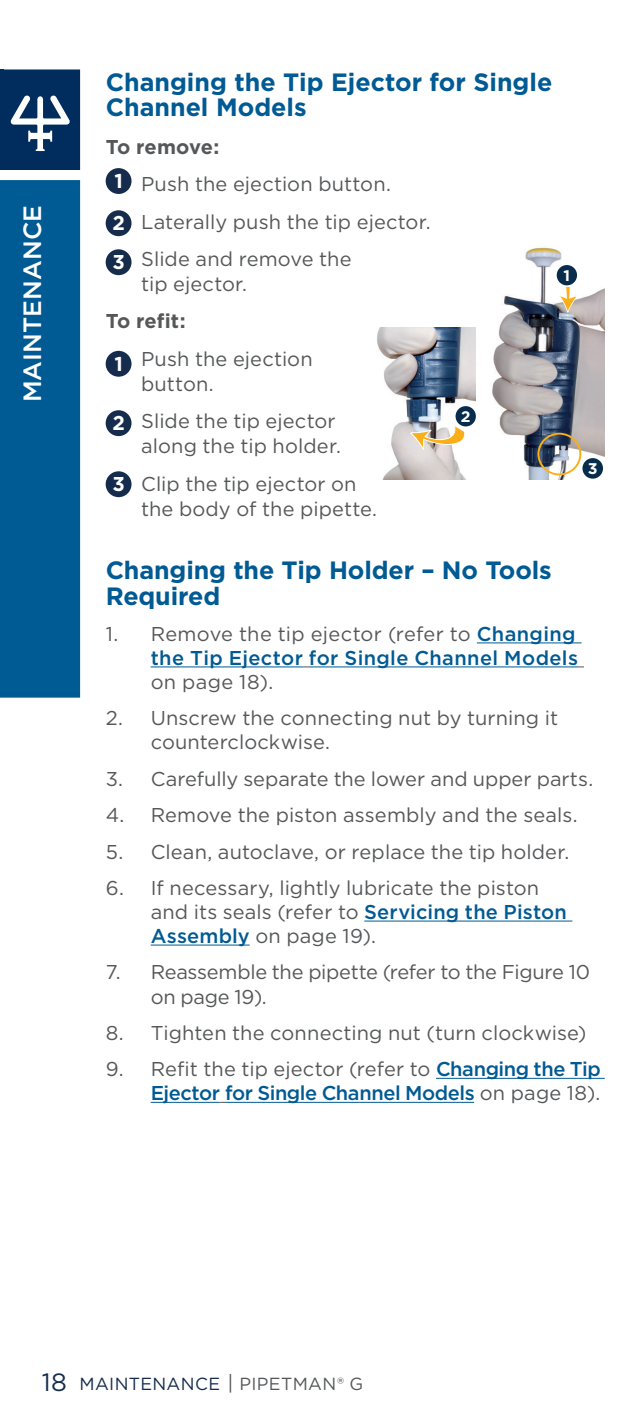
<style>
.page{position:relative;width:638px;height:1418px;background:#fff}
.page>*{position:absolute;margin:0;border:0;box-sizing:border-box;transform-origin:0 0}
.Sous-titre__bleu{font:700 25px/25px "Gotham";color:#005a93}
.Blue_Tab_Left{font:500 25px "Gotham";letter-spacing:.005em;color:#fff}
.Page_Number_Left{font:25px "Gotham";color:#152c4c}
.Sous-titre__bleu-2{font:20px/25px "Gotham";letter-spacing:.005em;color:#555759}
.t1{font:500 20px/24px "Gotham";letter-spacing:.015em;color:#005a93;text-align:justify}
.t2{font:500 20px/24px "Gotham";letter-spacing:-.02em;color:#005a93;text-align:right}
.Sous-titre__bleu-3{font:20px/24px "Gotham";letter-spacing:-.015em;color:#555759}
.Sous-titre__bleu-4{font:700 20px "Gotham";letter-spacing:.005em;color:#555759}
.t3{font:700 20px "Gotham";color:#fff}
.Footer_Left{font:17.5px "Gotham";letter-spacing:.02em;color:#152c4c}
.t4{font:700 15.5px "Gotham";color:#fff}
.t5{font:700 15.25px "Gotham";color:#fff}
.s1{font-weight:400;color:#555759}
.s2{font-weight:500;color:#005a93}
.s3{font-size:20px;color:#555759}
.s4{color:#555759}
</style>
<div class="page">
<svg style="left:0;top:69px;width:80px;height:101px;background:#234974"></svg>
<div style="left:0;top:180px;width:80px;height:517px;background:#005a93"></div>
<img style="left:377px;top:328px;width:98px;height:151px">
<svg style="left:406px;top:409px;width:62px;height:45px"></svg>
<img style="left:492px;top:247px;width:113px;height:232px">
<svg style="left:537px;top:433px;width:44px;height:42px"></svg>
<svg style="left:558px;top:288px;width:20px;height:25px"></svg>
<div style="left:557px;top:265px;width:20px;height:20px;background:#072c4c;border-radius:50%"></div>
<div style="left:455px;top:406px;width:21px;height:20px;background:#072c4c;border-radius:50%"></div>
<div style="left:582px;top:458px;width:21px;height:20px;background:#072c4c;border-radius:50%"></div>
<div style="left:106px;top:168px;width:25px;height:26px;background:#152c4c;border-radius:50%"></div>
<div style="left:106px;top:210px;width:25px;height:26px;background:#152c4c;border-radius:50%"></div>
<div style="left:106px;top:249px;width:25px;height:26px;background:#152c4c;border-radius:50%"></div>
<div style="left:106px;top:351px;width:25px;height:26px;background:#152c4c;border-radius:50%"></div>
<div style="left:106px;top:410px;width:25px;height:26px;background:#152c4c;border-radius:50%"></div>
<div style="left:106px;top:471px;width:25px;height:26px;background:#152c4c;border-radius:50%"></div>
<hr style="left:477px;top:642px;width:104px;height:1px;background:#005a93">
<hr style="left:151px;top:666px;width:152px;height:1px;background:#005a93">
<hr style="left:309px;top:666px;width:269px;height:1px;background:#005a93">
<hr style="left:364px;top:920px;width:208px;height:1px;background:#005a93">
<hr style="left:151px;top:944px;width:99px;height:1px;background:#005a93">
<hr style="left:436px;top:1077px;width:169px;height:1px;background:#005a93">
<hr style="left:151px;top:1101px;width:68px;height:1px;background:#005a93">
<hr style="left:225px;top:1101px;width:249px;height:1px;background:#005a93">
<p class="Blue_Tab_Left" style="left:16px;top:402px;width:199px;rotate:-90deg">MAINTENANCE</p>
<p class="Sous-titre__bleu" style="left:106px;top:70px;width:448px">Changing the Tip Ejector for Single<br>Channel Models</p>
<p class="Sous-titre__bleu-4" style="left:106px;top:133px;width:115px">To remove:</p>
<p class="Sous-titre__bleu-2" style="left:141px;top:171px;width:251px">Push the ejection button.</p>
<p class="Sous-titre__bleu-2" style="left:141px;top:208px;width:291px">Laterally push the tip ejector.</p>
<p class="Sous-titre__bleu-2" style="left:141px;top:246px;width:212px">Slide and remove the tip ejector.</p>
<p class="Sous-titre__bleu-4" style="left:106px;top:308px;width:81px">To refit:</p>
<p class="Sous-titre__bleu-2" style="left:141px;top:346px;width:173px">Push the ejection button.</p>
<p class="Sous-titre__bleu-2" style="left:141px;top:408px;width:201px">Slide the tip ejector along the tip holder.</p>
<p class="Sous-titre__bleu-2" style="left:141px;top:470px;width:237px">Clip the tip ejector on the body of the pipette.</p>
<p class="t3" style="left:114px;top:168px;width:10px">1</p>
<p class="t3" style="left:112px;top:210px;width:14px">2</p>
<p class="t3" style="left:112px;top:249px;width:14px">3</p>
<p class="t3" style="left:114px;top:350px;width:10px">1</p>
<p class="t5" style="left:461px;top:406px;width:11px">2</p>
<p class="t3" style="left:112px;top:410px;width:14px">2</p>
<p class="t3" style="left:112px;top:471px;width:14px">3</p>
<p class="t5" style="left:563px;top:266px;width:8px">1</p>
<p class="t4" style="left:588px;top:458px;width:11px">3</p>
<p class="Sous-titre__bleu" style="left:106px;top:558px;width:448px">Changing the Tip Holder – No Tools<br>Required</p>
<p class="t1" style="left:151px;top:621px;width:429px;text-indent:-45px"><span class="s1">1. Remove the tip ejector (refer to</span> Changing the Tip Ejector for Single Channel Models <span class="s1">on page 18).</span></p>
<p class="Sous-titre__bleu-2" style="left:151px;top:706px;width:409px;line-height:24px;text-indent:-45px">2. Unscrew the connecting nut by turning it counterclockwise.</p>
<p class="Sous-titre__bleu-2" style="left:106px;top:765px;width:489px">3. Carefully separate the lower and upper parts.</p>
<p class="Sous-titre__bleu-2" style="left:106px;top:802px;width:473px">4. Remove the piston assembly and the seals.</p>
<p class="Sous-titre__bleu-2" style="left:106px;top:838px;width:465px">5. Clean, autoclave, or replace the tip holder.</p>
<p class="Sous-titre__bleu-2" style="left:151px;top:875px;width:418px;line-height:24px;text-indent:-45px">6. If necessary, lightly lubricate the piston and its seals (refer to <span class="s2">Servicing the Piston<br>Assembly</span> on page 19).</p>
<p class="Sous-titre__bleu-3" style="left:151px;top:960px;width:441px;text-indent:-45px">7. Reassemble the pipette (refer to the Figure 10 on page 19).</p>
<p class="Sous-titre__bleu-2" style="left:106px;top:1019px;width:482px">8. Tighten the connecting nut (turn clockwise)</p>
<p class="t2" style="left:106px;top:1056px;width:497px"><span class="s1">9. Refit the tip ejector (refer to</span> Changing the Tip<br>Ejector for Single Channel Models <span class="s1">on page 18).</span></p>
<p class="Page_Number_Left" style="left:42px;top:1366px;width:27px">18</p>
<p class="Footer_Left" style="left:80px;top:1372px;width:285px">MAINTENANCE <span class="s3">|</span> <span class="s4">PIPETMAN® G</span></p>
</div>
